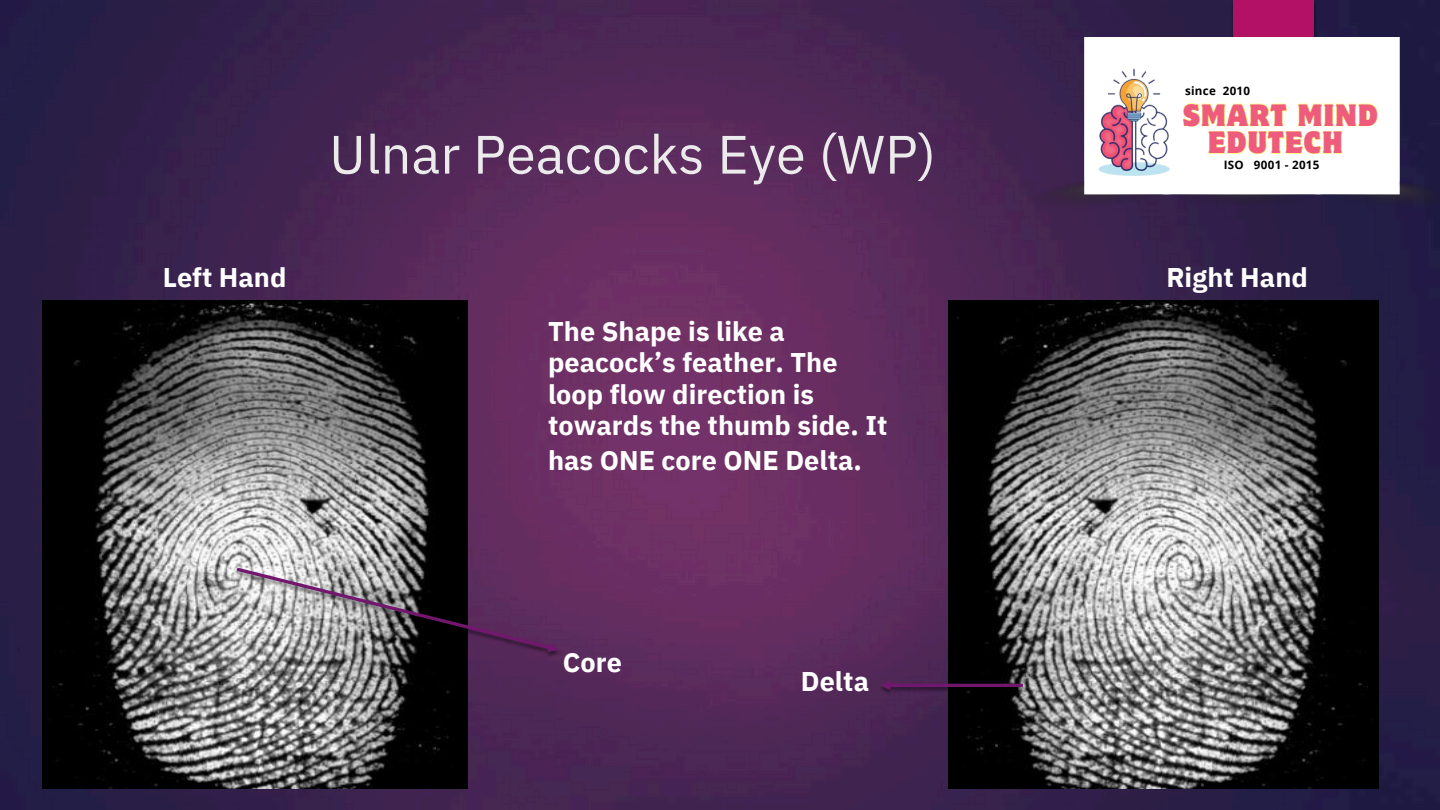
<style>
.page{position:relative;width:1440px;height:810px;background:#fff}
.page>*{position:absolute;margin:0;border:0;box-sizing:border-box;transform-origin:0 0}
.t1{font:54px "IBM Plex Sans";color:#ebebeb}
.t2{font:semi-condensed 27.6px/27.5px "Motter Corpus Std";letter-spacing:.05em;color:#ee5b7d;text-align:center}
.t3{font:700 27px/31.5px "IBM Plex Sans";color:#fff}
.t4{font:700 11.7px "Open Sans";letter-spacing:.025em;color:#000}
</style>
<div class="page">
<img style="left:0;top:0;width:1440px;height:810px">
<div style="left:1233px;top:0;width:81px;height:135px;background:#b31166"></div>
<img style="left:42px;top:301px;width:426px;height:487px">
<img style="left:232px;top:566px;width:341px;height:101px">
<svg style="left:237px;top:568px;width:321px;height:84px"></svg>
<img style="left:948px;top:301px;width:430px;height:487px">
<img style="left:866px;top:674px;width:162px;height:29px">
<svg style="left:881px;top:680px;width:142px;height:10px"></svg>
<img style="left:1028px;top:37px;width:412px;height:171px">
<img style="left:1072px;top:61px;width:125px;height:124px">
<svg style="left:1183px;top:103px;width:195px;height:52px"></svg>
<p class="t3" style="left:163px;top:261px;width:125px">Left Hand</p>
<p class="t1" style="left:329px;top:118px;width:608px">Ulnar Peacocks Eye (WP)</p>
<h4 class="t3" style="left:548px;top:315px;width:341px">The Shape is like a peacock’s feather. The loop flow direction is towards the thumb side. It</h4>
<p class="t3" style="left:548px;top:444px;width:315px">has ONE core ONE Delta.</p>
<h2 class="t3" style="left:563px;top:646px;width:61px">Core</h2>
<h3 class="t3" style="left:801px;top:665px;width:70px">Delta</h3>
<h3 class="t4" style="left:1185px;top:82px;width:67px">since 2010</h3>
<h3 class="t2" style="left:1183px;top:104px;width:196px">SMART MIND<br>EDUTECH</h3>
<p class="t4" style="left:1224px;top:156px;width:97px">ISO 9001 - 2015</p>
<h3 class="t3" style="left:1166px;top:261px;width:143px">Right Hand</h3>
</div>
